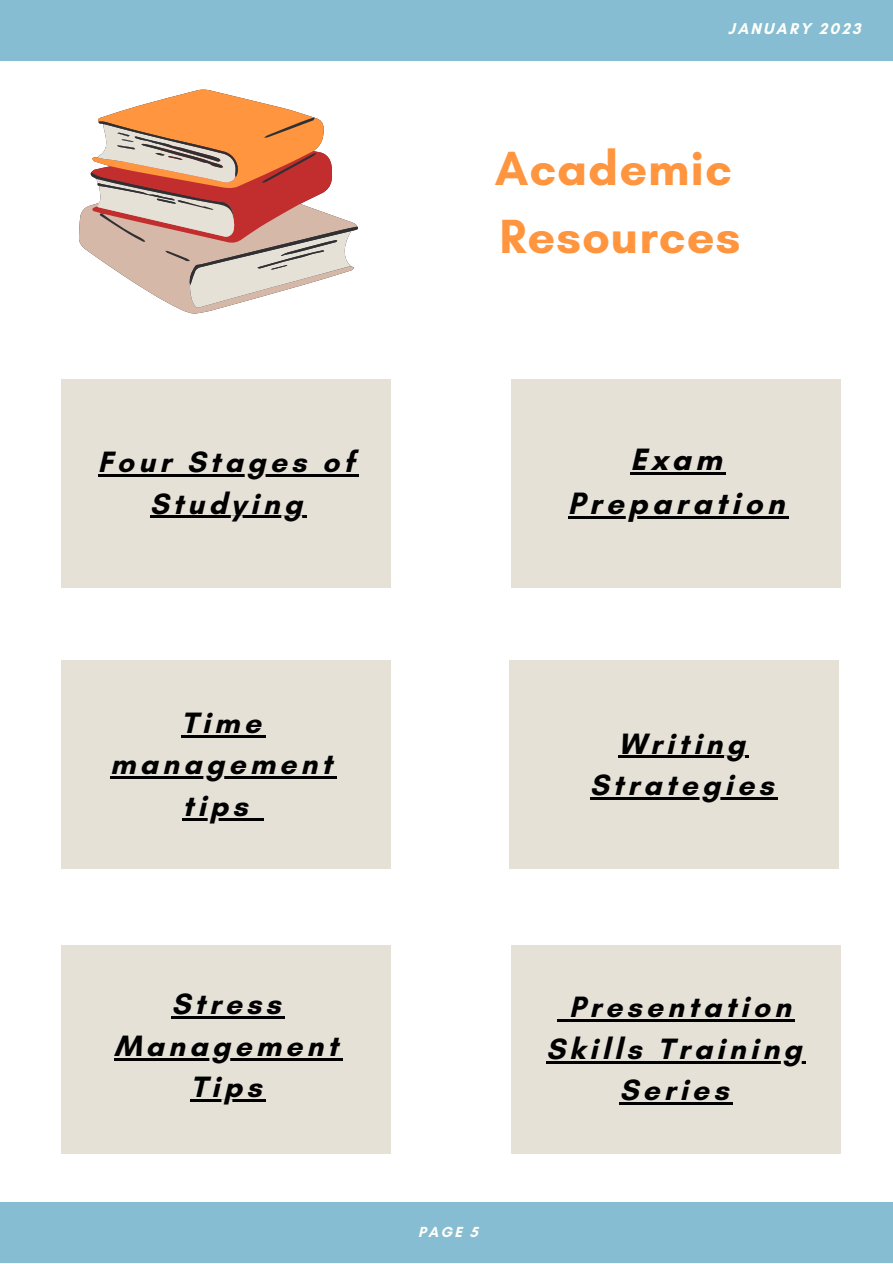
<style>
.page{position:relative;width:893px;height:1264px;background:#fff}
.page>*{position:absolute;margin:0;border:0;box-sizing:border-box;transform-origin:0 0}
.t1{font:700 48.9px/67.5px "Glacial Indifference";letter-spacing:.02em;color:#ff953e}
.t2{font:700 31.5px/43.8px "Glacial Indifference";letter-spacing:.14em;color:#000;text-align:center}
.t3{font:700 30px/41.5px "Glacial Indifference";letter-spacing:.14em;color:#000;text-align:center}
.t4{font:700 15.9px "Glacial Indifference";letter-spacing:.14em;color:#fffff9}
.t5{font:700 14.85px "Glacial Indifference";color:#fffff9}
</style>
<div class="page">
<div style="left:0;top:0;width:892px;height:61px;background:#86bdd2"></div>
<div style="left:0;top:1201px;width:892px;height:61px;background:#86bdd2"></div>
<div style="left:61px;top:379px;width:329px;height:208px;background:#e5e1d7"></div>
<svg style="left:79px;top:89px;width:279px;height:225px"></svg>
<hr style="left:98px;top:474px;width:260px;height:2px;background:#000">
<hr style="left:150px;top:516px;width:156px;height:2px;background:#000">
<div style="left:509px;top:660px;width:329px;height:208px;background:#e5e1d7"></div>
<hr style="left:618px;top:755px;width:131px;height:3px;background:#000">
<hr style="left:590px;top:797px;width:187px;height:2px;background:#000">
<div style="left:511px;top:379px;width:329px;height:208px;background:#e5e1d7"></div>
<hr style="left:630px;top:472px;width:96px;height:2px;background:#000">
<hr style="left:568px;top:516px;width:220px;height:2px;background:#000">
<div style="left:61px;top:660px;width:329px;height:208px;background:#e5e1d7"></div>
<hr style="left:181px;top:735px;width:84px;height:2px;background:#000">
<hr style="left:110px;top:776px;width:226px;height:3px;background:#000">
<hr style="left:183px;top:818px;width:69px;height:2px;background:#000">
<svg style="left:252px;top:818px;width:11px;height:2px"></svg>
<div style="left:61px;top:945px;width:329px;height:208px;background:#e5e1d7"></div>
<hr style="left:171px;top:1016px;width:114px;height:2px;background:#000">
<hr style="left:114px;top:1058px;width:228px;height:2px;background:#000">
<hr style="left:190px;top:1099px;width:76px;height:2px;background:#000">
<div style="left:511px;top:945px;width:329px;height:208px;background:#e5e1d7"></div>
<svg style="left:557px;top:1019px;width:12px;height:2px"></svg>
<hr style="left:569px;top:1019px;width:225px;height:2px;background:#000">
<hr style="left:546px;top:1061px;width:259px;height:2px;background:#000">
<hr style="left:619px;top:1102px;width:113px;height:2px;background:#000">
<p class="t4" style="left:728px;top:19px;width:134px">JANUARY 2023</p>
<p class="t3" style="left:98px;top:440px;width:258px">Four Stages of<br>Studying</p>
<p class="t3" style="left:110px;top:701px;width:223px">Time management tips</p>
<h1 class="t1" style="left:494px;top:134px;width:247px">Academic<br>Resources</h1>
<p class="t2" style="left:568px;top:437px;width:218px">Exam<br>Preparation</p>
<p class="t3" style="left:590px;top:722px;width:185px">Writing<br>Strategies</p>
<p class="t3" style="left:114px;top:982px;width:225px">Stress<br>Management<br>Tips</p>
<p class="t3" style="left:546px;top:985px;width:257px">Presentation<br>Skills Training<br>Series</p>
<p class="t5" style="left:418px;top:1222px;width:61px">PAGE 5</p>
</div>
